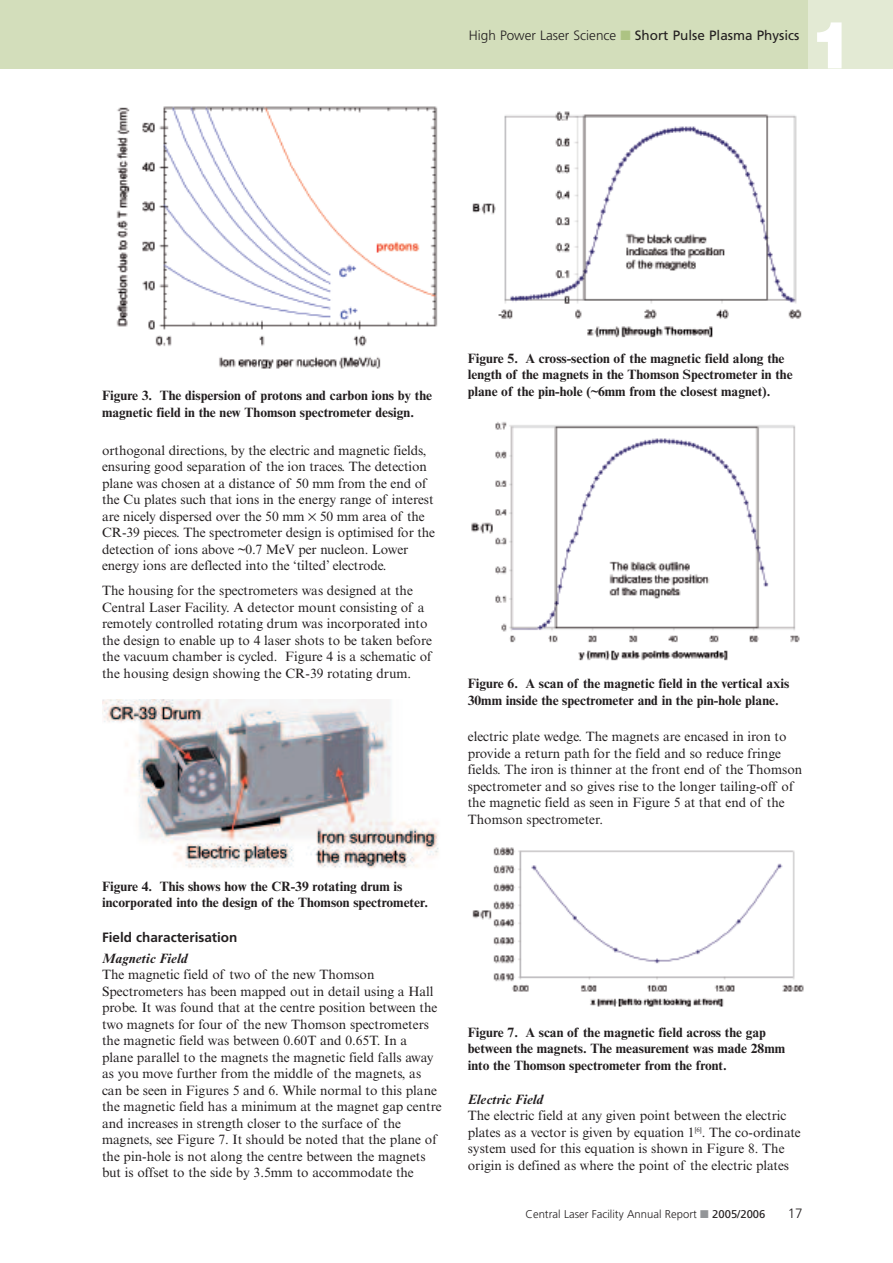
<style>
.page{position:relative;width:893px;height:1263px;background:#fff}
.page>*{position:absolute;margin:0;border:0;box-sizing:border-box;transform-origin:0 0}
.t1{font:900 66px "Helvetica Neue";color:#fff}
.t2{font:13.5px/16.5px "Times NRMT";color:#231f20}
.t3{font:700 13.5px/16.5px "Times NRMT";color:#231f20}
.t4{font:13.5px "Frutiger";color:#231f20}
.t5{font:italic 700 13.5px "Times NRMT";color:#231f20}
.t6{font:700 13.5px "Frutiger";color:#231f20}
.t7{font:300 13.5px "Frutiger";color:#231f20}
.t8{font:300 11.25px "Frutiger";color:#231f20}
.s1{font-weight:300}
.s2{color:#adc383}
.s3{color:#939598}
.s4{font-weight:400}
</style>
<div class="page">
<div style="left:808px;top:0;width:85px;height:68px;background:#e3ead4"></div>
<div style="left:0;top:0;width:808px;height:68px;background:#d3debb"></div>
<img style="left:116px;top:106px;width:322px;height:263px">
<img style="left:102px;top:699px;width:337px;height:170px">
<img style="left:472px;top:111px;width:330px;height:227px">
<img style="left:471px;top:422px;width:329px;height:239px">
<img style="left:472px;top:847px;width:332px;height:160px">
<p class="t4" style="left:469px;top:30px;width:332px"><span class="s1">High Power Laser Science</span> <span class="s2">■</span> Short Pulse Plasma Physics</p>
<h1 class="t1" style="left:809px;top:21px;width:46px">1</h1>
<p class="t3" style="left:102px;top:389px;width:331px">Figure 3. The dispersion of protons and carbon ions by the magnetic field in the new Thomson spectrometer design.</p>
<p class="t2" style="left:102px;top:443px;width:335px">orthogonal directions, by the electric and magnetic fields, ensuring good separation of the ion traces. The detection plane was chosen at a distance of 50 mm from the end of the Cu plates such that ions in the energy range of interest are nicely dispersed over the 50 mm 50 mm area of the CR-39 pieces. The spectrometer design is optimised for the detection of ions above ~0.7 MeV per nucleon. Lower energy ions are deflected into the ‘tilted’ electrode.</p>
<p class="t2" style="left:102px;top:584px;width:331px">The housing for the spectrometers was designed at the Central Laser Facility. A detector mount consisting of a remotely controlled rotating drum was incorporated into the design to enable up to 4 laser shots to be taken before the vacuum chamber is cycled. Figure 4 is a schematic of the housing design showing the CR-39 rotating drum.</p>
<p class="t3" style="left:102px;top:879px;width:327px">Figure 4. This shows how the CR-39 rotating drum is incorporated into the design of the Thomson spectrometer.</p>
<p class="t6" style="left:102px;top:931px;width:137px">Field characterisation</p>
<p class="t5" style="left:102px;top:953px;width:87px">Magnetic Field</p>
<p class="t2" style="left:102px;top:968px;width:341px">The magnetic field of two of the new Thomson Spectrometers has been mapped out in detail using a Hall probe. It was found that at the centre position between the two magnets for four of the new Thomson spectrometers the magnetic field was between 0.60T and 0.65T. In a plane parallel to the magnets the magnetic field falls away as you move further from the middle of the magnets, as can be seen in Figures 5 and 6. While normal to this plane the magnetic field has a minimum at the magnet gap centre and increases in strength closer to the surface of the magnets, see Figure 7. It should be noted that the plane of the pin-hole is not along the centre between the magnets but is offset to the side by 3.5mm to accommodate the</p>
<p class="t3" style="left:468px;top:351px;width:326px">Figure 5. A cross-section of the magnetic field along the length of the magnets in the Thomson Spectrometer in the plane of the pin-hole (~6mm from the closest magnet).</p>
<p class="t3" style="left:468px;top:677px;width:323px">Figure 6. A scan of the magnetic field in the vertical axis<br>30mm inside the spectrometer and in the pin-hole plane.</p>
<p class="t2" style="left:468px;top:729px;width:336px">electric plate wedge. The magnets are encased in iron to provide a return path for the field and so reduce fringe fields. The iron is thinner at the front end of the Thomson spectrometer and so gives rise to the longer tailing-off of the magnetic field as seen in Figure 5 at that end of the Thomson spectrometer.</p>
<p class="t3" style="left:468px;top:1025px;width:319px">Figure 7. A scan of the magnetic field across the gap between the magnets. The measurement was made 28mm into the Thomson spectrometer from the front.</p>
<p class="t5" style="left:468px;top:1094px;width:77px">Electric Field</p>
<p class="t2" style="left:468px;top:1109px;width:335px">The electric field at any given point between the electric plates as a vector is given by equation 1<sup>[6]</sup>. The co-ordinate system used for this equation is shown in Figure 8. The origin is defined as where the point of the electric plates</p>
<p class="t8" style="left:526px;top:1210px;width:241px">Central Laser Facility Annual Report <span class="s3">■</span> <span class="s4">2005/2006</span></p>
<p class="t7" style="left:788px;top:1208px;width:17px">17</p>
</div>
